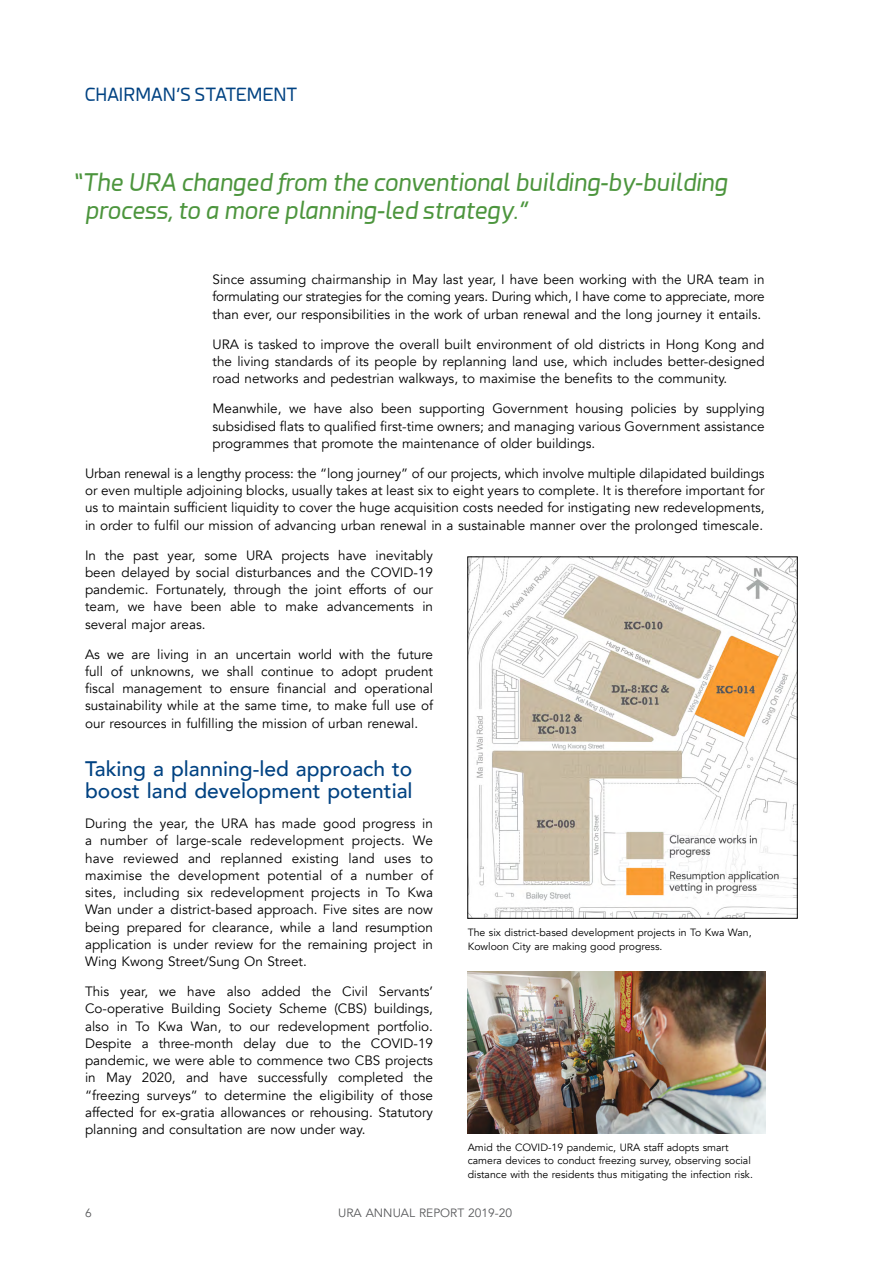
<style>
.page{position:relative;width:893px;height:1263px;background:#fff}
.page>*{position:absolute;margin:0;border:0;box-sizing:border-box;transform-origin:0 0}
.t1{font:italic 24px/28.5px "Esphimere";color:#4c953d}
.t2{font:500 21px/22.5px "Avenir";color:#004282}
.t3{font:18px "Esphimere";color:#004282}
.t4{font:13.5px/17.2px "Avenir";color:#000;text-align:justify}
.t5{font:12px "Avenir";color:#58595b}
.t6{font:10.5px/13.5px "Avenir";color:#000}
</style>
<div class="page">
<img style="left:470px;top:559px;width:325px;height:357px">
<img style="left:468px;top:971px;width:297px;height:162px">
<h3 class="t3" style="left:85px;top:84px;width:214px">CHAIRMAN’S STATEMENT</h3>
<h1 class="t1" style="left:85px;top:169px;width:644px;text-indent:-13px">“The URA changed from the conventional building-by-building process, to a more planning-led strategy.”</h1>
<p class="t4" style="left:213px;top:271px;width:554px">Since assuming chairmanship in May last year, I have been working with the URA team in formulating our strategies for the coming years. During which, I have come to appreciate, more than ever, our responsibilities in the work of urban renewal and the long journey it entails.</p>
<p class="t4" style="left:213px;top:336px;width:554px">URA is tasked to improve the overall built environment of old districts in Hong Kong and the living standards of its people by replanning land use, which includes better-designed road networks and pedestrian walkways, to maximise the benefits to the community.</p>
<p class="t4" style="left:213px;top:400px;width:554px">Meanwhile, we have also been supporting Government housing policies by supplying subsidised flats to qualified first-time owners; and managing various Government assistance programmes that promote the maintenance of older buildings.</p>
<p class="t4" style="left:85px;top:465px;width:681px">Urban renewal is a lengthy process: the “long journey” of our projects, which involve multiple dilapidated buildings or even multiple adjoining blocks, usually takes at least six to eight years to complete. It is therefore important for us to maintain sufficient liquidity to cover the huge acquisition costs needed for instigating new redevelopments, in order to fulfil our mission of advancing urban renewal in a sustainable manner over the prolonged timescale.</p>
<p class="t4" style="left:85px;top:546px;width:350px">In the past year, some URA projects have inevitably been delayed by social disturbances and the COVID-19 pandemic. Fortunately, through the joint efforts of our team, we have been able to make advancements in several major areas.</p>
<p class="t4" style="left:85px;top:645px;width:350px">As we are living in an uncertain world with the future full of unknowns, we shall continue to adopt prudent fiscal management to ensure financial and operational sustainability while at the same time, to make full use of our resources in fulfilling the mission of urban renewal.</p>
<h2 class="t2" style="left:85px;top:756px;width:329px">Taking a planning-led approach to boost land development potential</h2>
<p class="t4" style="left:85px;top:815px;width:350px">During the year, the URA has made good progress in a number of large-scale redevelopment projects. We have reviewed and replanned existing land uses to maximise the development potential of a number of sites, including six redevelopment projects in To Kwa Wan under a district-based approach. Five sites are now being prepared for clearance, while a land resumption application is under review for the remaining project in Wing Kwong Street/Sung On Street.</p>
<p class="t4" style="left:85px;top:983px;width:350px">This year, we have also added the Civil Servants’ Co-operative Building Society Scheme (CBS) buildings, also in To Kwa Wan, to our redevelopment portfolio.<br>Despite a three-month delay due to the COVID-19 pandemic, we were able to commence two CBS projects in May 2020, and have successfully completed the “freezing surveys” to determine the eligibility of those affected for ex-gratia allowances or rehousing. Statutory planning and consultation are now under way.</p>
<p class="t6" style="left:468px;top:926px;width:285px">The six district-based development projects in To Kwa Wan,<br>Kowloon City are making good progress.</p>
<p class="t6" style="left:468px;top:1141px;width:287px">Amid the COVID-19 pandemic, URA staff adopts smart camera devices to conduct freezing survey, observing social distance with the residents thus mitigating the infection risk.</p>
<p class="t5" style="left:85px;top:1206px;width:8px">6</p>
<p class="t5" style="left:338px;top:1206px;width:176px">URA ANNUAL REPORT 2019-20</p>
</div>
